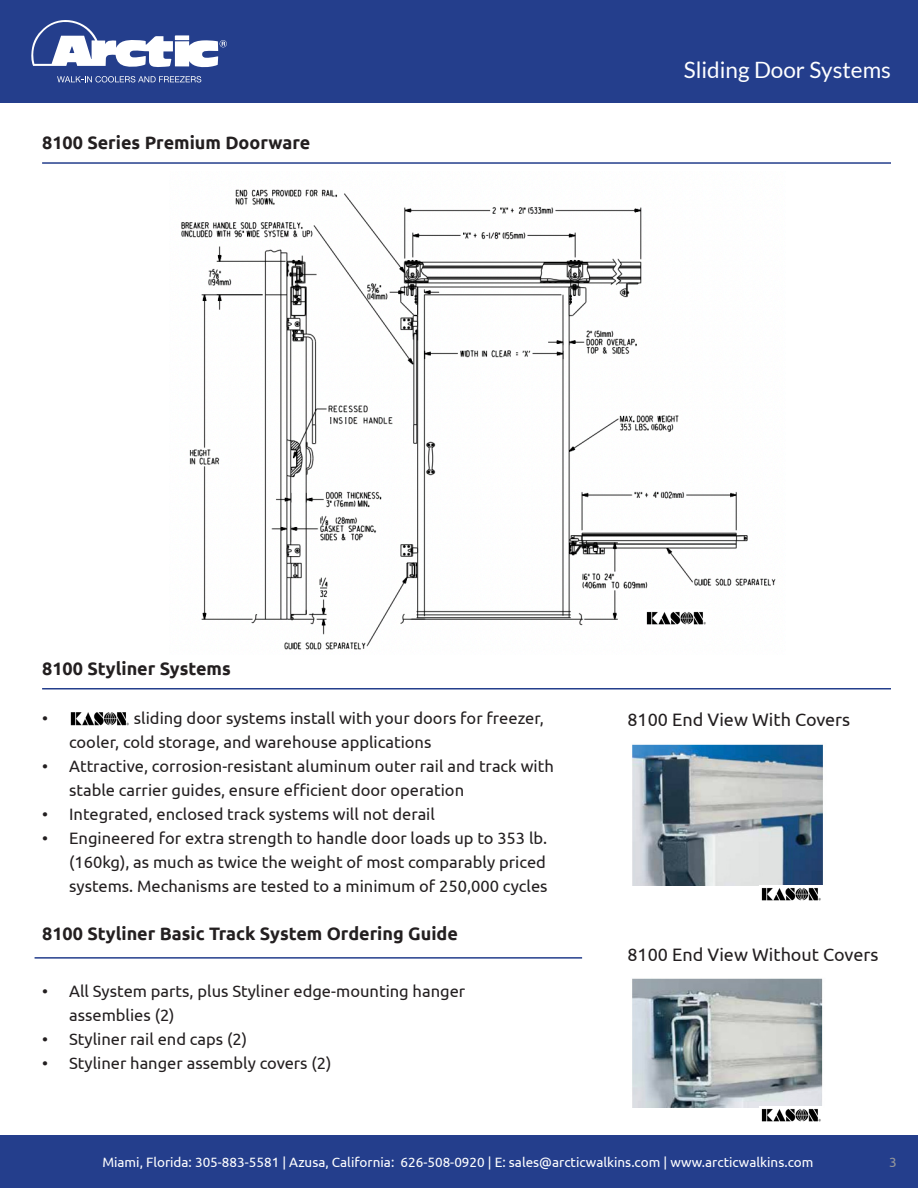
<style>
.page{position:relative;width:918px;height:1188px;background:#fff}
.page>*{position:absolute;margin:0;border:0;box-sizing:border-box;transform-origin:0 0}
.t1{font:22.5px "Lato";color:#fff}
.t2{font:700 18px "Ubuntu";color:#231f20}
.t3{font:18px "Ubuntu";color:#231f20}
.t4{font:16.5px/24px "Ubuntu";color:#231f20}
.t5{font:13.5px "Ubuntu";color:#fff}
.t6{font:13.5px "Ubuntu";color:#95979a}
</style>
<div class="page">
<div style="left:0;top:0;width:918px;height:103px;background:#243e8c"></div>
<svg style="left:57px;top:76px;width:144px;height:6px"></svg>
<svg style="left:31px;top:20px;width:196px;height:47px"></svg>
<div style="left:1px;top:1136px;width:917px;height:52px;background:#243e8c"></div>
<img style="left:181px;top:189px;width:595px;height:461px">
<hr style="left:42px;top:162px;width:849px;height:2px;background:#243e8c">
<hr style="left:42px;top:688px;width:849px;height:2px;background:#243e8c">
<hr style="left:35px;top:957px;width:547px;height:2px;background:#243e8c">
<img style="left:632px;top:744px;width:191px;height:141px">
<img style="left:632px;top:978px;width:191px;height:130px">
<img style="left:761px;top:887px;width:60px;height:14px">
<img style="left:759px;top:1107px;width:63px;height:15px">
<img style="left:645px;top:609px;width:63px;height:17px">
<img style="left:70px;top:712px;width:59px;height:14px">
<p class="t2" style="left:42px;top:132px;width:270px">8100 Series Premium Doorware</p>
<h1 class="t1" style="left:684px;top:57px;width:209px">Sliding Door Systems</h1>
<p class="t2" style="left:42px;top:657px;width:190px">8100 Styliner Systems</p>
<p class="t4" style="left:42px;top:705px;width:7px">•</p>
<p class="t4" style="left:69px;top:705px;width:476px;text-indent:65px">sliding door systems install with your doors for freezer, cooler, cold storage, and warehouse applications</p>
<p class="t4" style="left:69px;top:753px;width:486px;text-indent:-27px">• Attractive, corrosion-resistant aluminum outer rail and track with stable carrier guides, ensure efficient door operation</p>
<p class="t4" style="left:42px;top:801px;width:394px">• Integrated, enclosed track systems will not derail</p>
<p class="t4" style="left:69px;top:825px;width:480px;text-align:justify;text-indent:-27px">• Engineered for extra strength to handle door loads up to 353 lb. (160kg), as much as twice the weight of most comparably priced systems. Mechanisms are tested to a minimum of 250,000 cycles</p>
<p class="t2" style="left:42px;top:922px;width:417px">8100 Styliner Basic Track System Ordering Guide</p>
<p class="t4" style="left:69px;top:979px;width:398px;text-indent:-27px">• All System parts, plus Styliner edge-mounting hanger assemblies (2)</p>
<p class="t4" style="left:42px;top:1027px;width:207px">• Styliner rail end caps (2)</p>
<p class="t4" style="left:42px;top:1051px;width:291px">• Styliner hanger assembly covers (2)</p>
<p class="t3" style="left:627px;top:709px;width:224px">8100 End View With Covers</p>
<p class="t3" style="left:627px;top:944px;width:252px">8100 End View Without Covers</p>
<p class="t5" style="left:102px;top:1154px;width:712px">Miami, Florida: 305-883-5581 | Azusa, California: 626-508-0920 | E: sales@arcticwalkins.com | www.arcticwalkins.com</p>
<p class="t6" style="left:889px;top:1154px;width:9px">3</p>
</div>
